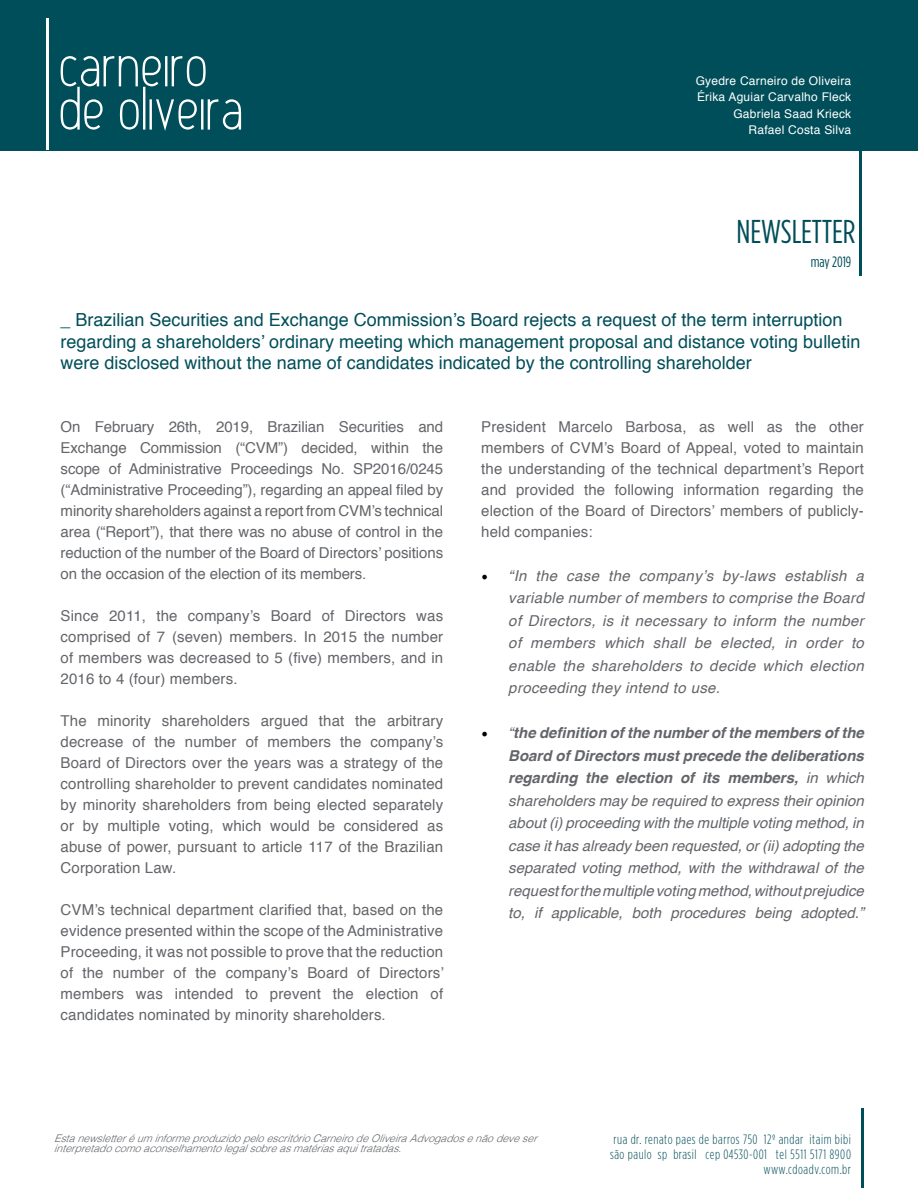
<style>
.page{position:relative;width:918px;height:1188px;background:#fff}
.page>*{position:absolute;margin:0;border:0;box-sizing:border-box;transform-origin:0 0}
.t1{font:33px "Gotham Condensed";color:#004e59}
.t2{font:18px/21.6px "Helvetica";color:#004e59}
.t3{font:15px/21px "Helvetica";letter-spacing:.01em;color:#636569;text-align:justify}
.t4{font:italic 15px/22.5px "Helvetica";letter-spacing:.015em;color:#636569;text-align:justify}
.t5{font:15px "Gotham Condensed";color:#004e59}
.t6{font:300 13.5px/15px "Gotham Condensed";letter-spacing:.04em;color:#004e59;text-align:right}
.t7{font:12px/16.5px "Helvetica";letter-spacing:.02em;color:#fff;text-align:right}
.t8{font:italic 300 10.5px/10.5px "Helvetica";color:#636569}
.s1{font-family:"Minion Pro";font-size:18px;color:#000}
.s2{font-weight:700}
</style>
<div class="page">
<div style="left:0;top:0;width:918px;height:150px;background:#004e59"></div>
<hr style="left:47px;top:18px;width:2px;height:132px;background:#fff">
<svg style="left:61px;top:56px;width:180px;height:75px"></svg>
<hr style="left:862px;top:1108px;width:2px;height:80px;background:#004e59">
<hr style="left:860px;top:144px;width:2px;height:131px;background:#004e59">
<p class="t7" style="left:696px;top:73px;width:157px">Gyedre Carneiro de Oliveira<br>Érika Aguiar Carvalho Fleck<br>Gabriela Saad Krieck<br>Rafael Costa Silva</p>
<h1 class="t1" style="left:736px;top:213px;width:121px">NEWSLETTER</h1>
<p class="t5" style="left:811px;top:253px;width:42px">may 2019</p>
<p class="t2" style="left:61px;top:309px;width:801px">_ Brazilian Securities and Exchange Commission’s Board rejects a request of the term interruption regarding a shareholders’ ordinary meeting which management proposal and distance voting bulletin were disclosed without the name of candidates indicated by the controlling shareholder</p>
<p class="t3" style="left:61px;top:417px;width:384px">On February 26th, 2019, Brazilian Securities and Exchange Commission (“CVM”) decided, within the scope of Administrative Proceedings No. SP2016/0245 (“Administrative Proceeding”), regarding an appeal filed by minority shareholders against a report from CVM’s technical area (“Report”), that there was no abuse of control in the reduction of the number of the Board of Directors’ positions on the occasion of the election of its members.</p>
<p class="t3" style="left:61px;top:606px;width:384px">Since 2011, the company’s Board of Directors was comprised of 7 (seven) members. In 2015 the number of members was decreased to 5 (five) members, and in 2016 to 4 (four) members.</p>
<p class="t3" style="left:61px;top:711px;width:384px">The minority shareholders argued that the arbitrary decrease of the number of members the company’s Board of Directors over the years was a strategy of the controlling shareholder to prevent candidates nominated by minority shareholders from being elected separately or by multiple voting, which would be considered as abuse of power, pursuant to article 117 of the Brazilian Corporation Law.</p>
<p class="t3" style="left:61px;top:900px;width:385px">CVM’s technical department clarified that, based on the evidence presented within the scope of the Administrative Proceeding, it was not possible to prove that the reduction of the number of the company’s Board of Directors’ members was intended to prevent the election of candidates nominated by minority shareholders.</p>
<p class="t3" style="left:481px;top:417px;width:384px">President Marcelo Barbosa, as well as the other members of CVM’s Board of Appeal, voted to maintain the understanding of the technical department’s Report and provided the following information regarding the election of the Board of Directors’ members of publicly&shy;held companies:</p>
<p class="t4" style="left:508px;top:565px;width:357px;text-indent:-27px"><span class="s1">•</span> “In the case the company’s by-laws establish a variable number of members to comprise the Board of Directors, is it necessary to inform the number of members which shall be elected, in order to enable the shareholders to decide which election proceeding they intend to use.</p>
<p class="t4" style="left:508px;top:722px;width:357px;text-indent:-27px"><span class="s1">•</span> “<span class="s2">the definition of the number of the members of the Board of Directors must precede the deliberations regarding the election of its members,</span> in which shareholders may be required to express their opinion about (i) proceeding with the multiple voting method, in case it has already been requested, or (ii) adopting the separated voting method, with the withdrawal of the request for the multiple voting method, without prejudice to, if applicable, both procedures being adopted.”</p>
<p class="t8" style="left:54px;top:1132px;width:487px">Esta newsletteré um informe produzido pelo escritório Carneiro de Oliveira Advogados e não deve ser interpretado como aconselhamento legal sobre as matérias aqui tratadas.</p>
<p class="t6" style="left:610px;top:1132px;width:242px">rua dr. renato paes de barros 750 12º andar itaim bibi são paulo sp brasil cep 04530-001 tel 5511 5171 8900 www.cdoadv.com.br</p>
</div>
